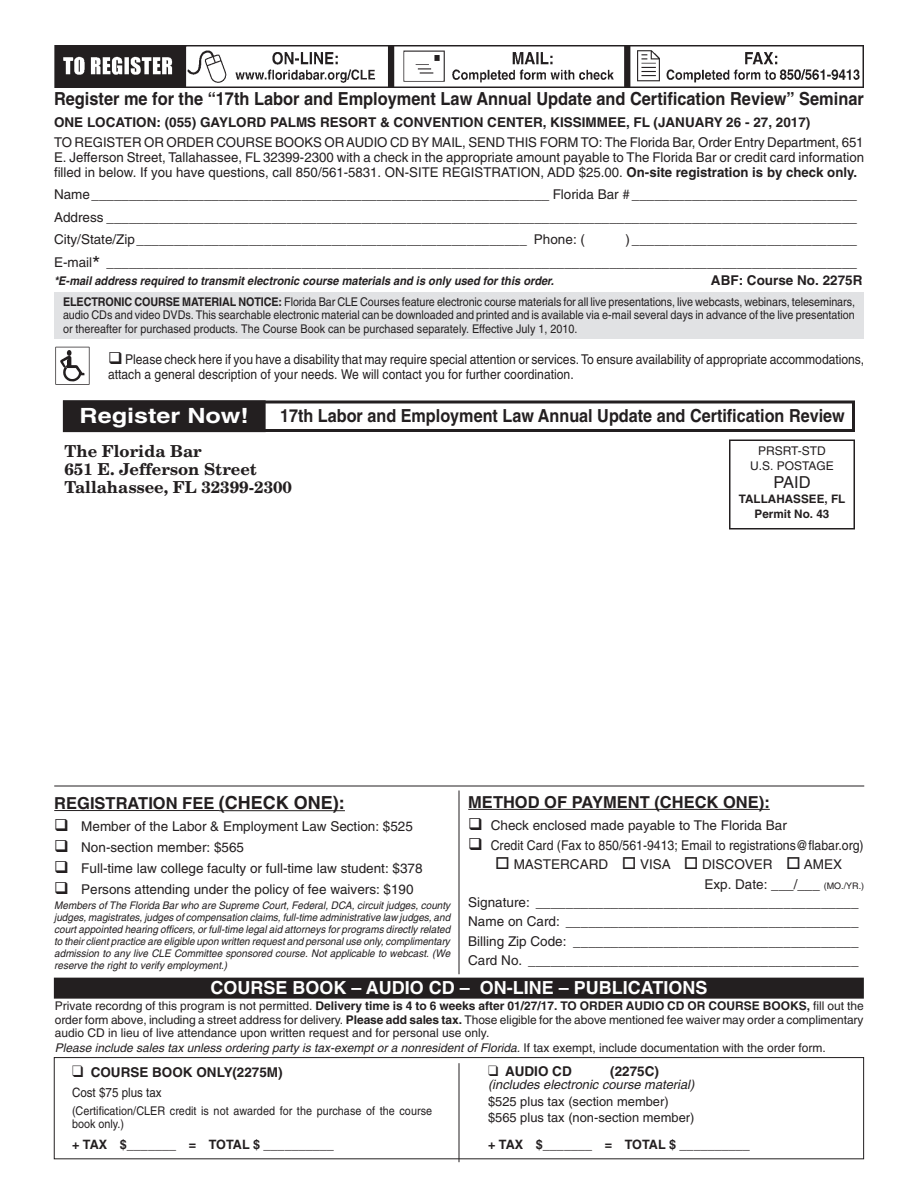
<style>
.page{position:relative;width:918px;height:1188px;background:#fff}
.page>*{position:absolute;margin:0;border:0;box-sizing:border-box;transform-origin:0 0}
.Bro01-sectpresent{font:700 21px "Helvetica";color:#fff;scale:1.2 1}
.Bro19-Register_me_fo{font:700 18px "Helvetica";color:#231f20;scale:.91 1}
.Bro19-Register_me_fo-2{font:700 18px "Helvetica";color:#231f20;scale:.9 1}
.t1{font:700 18px "Helvetica";color:#fff}
.t2{font:700 16.5px "New Century Schlbk";color:#231f20}
.t3{font:700 16.5px "Helvetica";color:#231f20}
.t4{font:16.5px "Helvetica";color:#231f20}
.Bro20-name-add-ctyst{font:13.5px/15px "Helvetica";color:#231f20;text-align:justify}
.Bro20-name-add-ctyst-2{font:13.5px/15px "Helvetica";color:#231f20;scale:.9 1}
.Bro21-initials_cours{font:700 13.5px "Helvetica";color:#231f20}
.Bro20-name-add-ctyst-3{font:13.5px "Helvetica";color:#231f20;scale:.91 1}
.Bro26-book_tape_cost{font:700 13.5px "Helvetica";color:#231f20}
.Bro26-book_tape_cost-2{font:700 12.9px "Helvetica";letter-spacing:-.01em;color:#231f20}
.Bro26-book_tape_cost-3{font:12.9px "Helvetica";color:#231f20}
.Bro26-book_tape_cost-4{font:italic 12.9px "Helvetica";color:#231f20}
.Bro26-book_tape_cost-5{font:12.9px "Helvetica";color:#231f20;scale:.9 1}
.Bro22-RegFee_MethofP{font:12px/13.5px "Helvetica";color:#231f20;text-align:justify;scale:.9 1}
.Bro22-RegFee_MethofP-2{font:12px/13.5px "Helvetica";color:#231f20;text-align:justify}
.Bro18-text8{font:italic 12px "Helvetica";color:#231f20}
.Bro21-initials_cours-2{font:italic 700 12px "Helvetica";color:#231f20;scale:.92 1}
.t5{font:700 11.7px "Helvetica";color:#231f20}
.Bro23-checkone_boxes{font:italic 10.5px/12px "Helvetica";color:#231f20;text-align:justify;scale:.95 1}
.s1{font-weight:700}
.s2{font-size:21px}
.s3{font-size:18px}
.s4{font-size:9px}
.s5{font-style:normal}
</style>
<div class="page">
<div style="left:54px;top:293px;width:810px;height:46px;background:#e1e2e4"></div>
<img style="left:54px;top:45px;width:810px;height:42px">
<hr style="left:54px;top:810px;width:165px;height:1px;background:#231f20">
<hr style="left:219px;top:810px;width:126px;height:1px;background:#231f20">
<div style="left:729px;top:440px;width:126px;height:90px;border:2px solid #231f20"></div>
<div style="left:63px;top:400px;width:792px;height:32px;border:3px solid #231f20"></div>
<div style="left:63px;top:401px;width:202px;height:31px;background:#231f20"></div>
<div style="left:63px;top:400px;width:203px;height:32px;border:1px solid #231f20"></div>
<hr style="left:468px;top:809px;width:302px;height:1px;background:#231f20">
<hr style="left:54px;top:786px;width:810px;height:1px;background:#231f20">
<div style="left:54px;top:978px;width:810px;height:21px;background:#231f20"></div>
<img style="left:55px;top:346px;width:35px;height:39px">
<hr style="left:459px;top:790px;width:1px;height:184px;background:#231f20">
<div style="left:54px;top:1057px;width:810px;height:102px;border:1px solid #231f20"></div>
<hr style="left:459px;top:1063px;width:1px;height:99px;background:#231f20">
<p class="Bro19-Register_me_fo" style="left:54px;top:87px;width:892px">Register me for the “17th Labor and Employment Law Annual Update and Certification Review” Seminar</p>
<p class="Bro21-initials_cours" style="left:54px;top:114px;width:758px">ONE LOCATION: (055) GAYLORD PALMS RESORT &amp; CONVENTION CENTER, KISSIMMEE, FL (JANUARY 26 - 27, 2017)</p>
<p class="Bro20-name-add-ctyst" style="left:54px;top:134px;width:812px">TO REGISTER OR ORDER COURSE BOOKS OR AUDIO CD BY MAIL, SEND THIS FORM TO: The Florida Bar, Order Entry Department, 651<br>E. Jefferson Street, Tallahassee, FL 32399-2300 with a check in the appropriate amount payable to The Florida Bar or credit card information filled in below. If you have questions, call 850/561-5831. ON-SITE REGISTRATION, ADD $25.00. <span class="s1">On-site registration is by check only.</span></p>
<p class="Bro20-name-add-ctyst" style="left:54px;top:187px;width:805px">Name_____________________________________________________________ Florida Bar # ______________________________</p>
<p class="Bro20-name-add-ctyst" style="left:54px;top:209px;width:805px">Address ____________________________________________________________________________________________________</p>
<p class="Bro20-name-add-ctyst" style="left:54px;top:232px;width:533px">City/State/Zip____________________________________________________ Phone: (</p>
<p class="Bro20-name-add-ctyst" style="left:626px;top:232px;width:233px">) ______________________________</p>
<p class="Bro20-name-add-ctyst" style="left:54px;top:254px;width:805px">E-mail<span class="s2">*</span> ____________________________________________________________________________________________________</p>
<p class="Bro21-initials_cours-2" style="left:54px;top:273px;width:545px">*E-mail address required to transmit electronic course materials and is only used for this order.</p>
<p class="Bro21-initials_cours" style="left:711px;top:272px;width:153px">ABF: Course No. 2275R</p>
<p class="Bro22-RegFee_MethofP" style="left:63px;top:295px;width:882px"><span class="s1">ELECTRONIC COURSE MATERIAL NOTICE:</span> Florida Bar CLE Courses feature electronic course materials for all live presentations, live webcasts, webinars, teleseminars, audio CDs and video DVDs. This searchable electronic material can be downloaded and printed and is available via e-mail several days in advance of the live presentation or thereafter for purchased products. The Course Book can be purchased separately. Effective July 1, 2010.</p>
<p class="Bro20-name-add-ctyst-2" style="left:108px;top:352px;width:842px">❑ Please check here if you have a disability that may require special attention or services. To ensure availability of appropriate accommodations, attach a general description of your needs. We will contact you for further coordination.</p>
<p class="Bro01-sectpresent" style="left:80px;top:403px;width:143px">Register Now!</p>
<p class="Bro19-Register_me_fo-2" style="left:280px;top:405px;width:629px">17th Labor and Employment Law Annual Update and Certification Review</p>
<p class="t2" style="left:64px;top:441px;width:139px">The Florida Bar</p>
<p class="t2" style="left:64px;top:459px;width:194px">651 E. Jefferson Street</p>
<p class="t2" style="left:64px;top:477px;width:229px">Tallahassee, FL 32399-2300</p>
<p class="Bro22-RegFee_MethofP-2" style="left:758px;top:444px;width:69px">PRSRT-STD</p>
<p class="Bro22-RegFee_MethofP-2" style="left:750px;top:459px;width:85px">U.S. POSTAGE</p>
<p class="t4" style="left:773px;top:472px;width:39px">PAID</p>
<p class="t5" style="left:739px;top:492px;width:108px">TALLAHASSEE, FL</p>
<p class="t5" style="left:755px;top:507px;width:76px">Permit No. 43</p>
<p class="t3" style="left:54px;top:793px;width:292px">REGISTRATION FEE <span class="s3">(CHECK ONE):</span></p>
<p class="Bro20-name-add-ctyst" style="left:54px;top:819px;width:360px">❑ Member of the Labor &amp; Employment Law Section: $525</p>
<p class="Bro20-name-add-ctyst" style="left:54px;top:840px;width:191px">❑ Non-section member: $565</p>
<p class="Bro20-name-add-ctyst" style="left:54px;top:861px;width:370px">❑ Full-time law college faculty or full-time law student: $378</p>
<p class="Bro20-name-add-ctyst" style="left:54px;top:882px;width:361px">❑ Persons attending under the policy of fee waivers: $190</p>
<p class="Bro23-checkone_boxes" style="left:54px;top:900px;width:418px">Members of The Florida Bar who are Supreme Court, Federal, DCA, circuit judges, county judges, magistrates, judges of compensation claims, full-time administrative law judges, and court appointed hearing officers, or full-time legal aid attorneys for programs directly related to their client practice are eligible upon written request and personal use only, complimentary admission to any live CLE Committee sponsored course. Not applicable to webcast. (We reserve the right to verify employment.)</p>
<p class="t3" style="left:468px;top:792px;width:303px">METHOD OF PAYMENT (CHECK ONE):</p>
<p class="Bro20-name-add-ctyst" style="left:468px;top:818px;width:320px">❑ Check enclosed made payable to The Florida Bar</p>
<p class="Bro20-name-add-ctyst-3" style="left:468px;top:837px;width:436px">❑ Credit Card (Fax to 850/561-9413; Email to registrations@flabar.org)</p>
<p class="Bro20-name-add-ctyst" style="left:495px;top:857px;width:348px">□ MASTERCARD □ VISA □ DISCOVER □ AMEX</p>
<p class="Bro20-name-add-ctyst" style="left:704px;top:876px;width:161px">Exp. Date: ___/___ <span class="s4">(MO./YR.)</span></p>
<p class="Bro20-name-add-ctyst" style="left:468px;top:894px;width:392px">Signature: ___________________________________________</p>
<p class="Bro20-name-add-ctyst" style="left:468px;top:914px;width:392px">Name on Card: _______________________________________</p>
<p class="Bro20-name-add-ctyst" style="left:468px;top:933px;width:392px">Billing Zip Code: ______________________________________</p>
<p class="Bro20-name-add-ctyst" style="left:468px;top:953px;width:392px">Card No. ____________________________________________</p>
<p class="t1" style="left:210px;top:977px;width:499px">COURSE BOOK – AUDIO CD – ON-LINE – PUBLICATIONS</p>
<p class="Bro22-RegFee_MethofP-2" style="left:55px;top:999px;width:811px">Private recordng of this program is not permitted. <span class="s1">Delivery time is 4 to 6 weeks after 01/27/17. TO ORDER AUDIO CD OR COURSE BOOKS,</span> fill out the order form above, including a street address for delivery. <span class="s1">Please add sales tax.</span> Those eligible for the above mentioned fee waiver may order a complimentary audio CD in lieu of live attendance upon written request and for personal use only.</p>
<p class="Bro18-text8" style="left:55px;top:1041px;width:772px">Please include sales tax unless ordering party is tax-exempt or a nonresident of Florida. <span class="s5">If tax exempt, include documentation with the order form.</span></p>
<p class="Bro21-initials_cours" style="left:72px;top:1064px;width:212px">❑ COURSE BOOK ONLY(2275M)</p>
<p class="Bro26-book_tape_cost-5" style="left:72px;top:1085px;width:101px">Cost $75 plus tax</p>
<p class="Bro22-RegFee_MethofP" style="left:72px;top:1104px;width:402px">(Certification/CLER credit is not awarded for the purchase of the course book only.)</p>
<p class="Bro26-book_tape_cost-2" style="left:72px;top:1137px;width:263px">+ TAX $_______ = TOTAL $ __________</p>
<p class="Bro26-book_tape_cost" style="left:488px;top:1063px;width:85px">❑ AUDIO CD</p>
<p class="Bro26-book_tape_cost" style="left:610px;top:1063px;width:50px">(2275C)</p>
<p class="Bro26-book_tape_cost-4" style="left:488px;top:1077px;width:208px">(includes electronic course material)</p>
<p class="Bro26-book_tape_cost-3" style="left:488px;top:1094px;width:182px">$525 plus tax (section member)</p>
<p class="Bro26-book_tape_cost-3" style="left:488px;top:1110px;width:208px">$565 plus tax (non-section member)</p>
<p class="Bro26-book_tape_cost-2" style="left:488px;top:1137px;width:263px">+ TAX $_______ = TOTAL $ __________</p>
</div>
